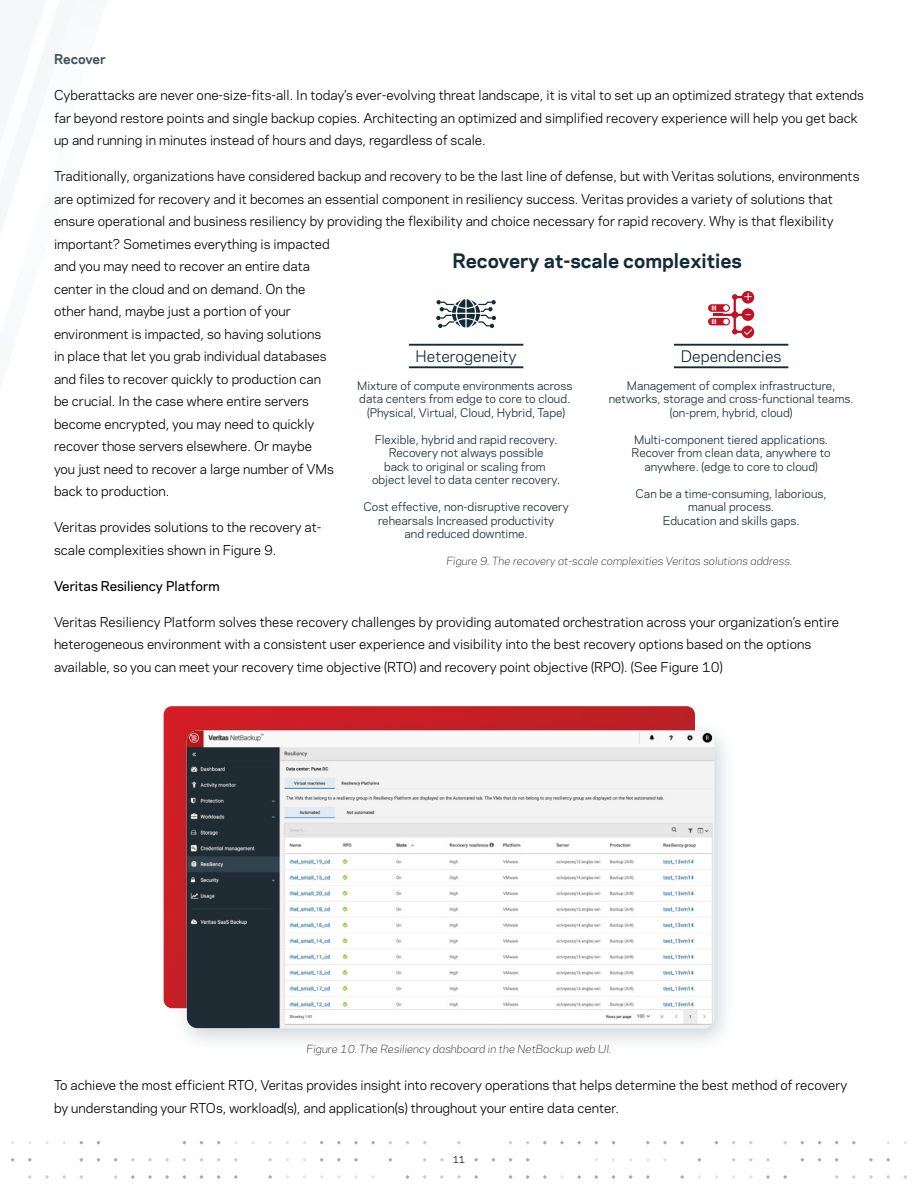
<style>
.page{position:relative;width:918px;height:1188px;background:#fff}
.page>*{position:absolute;margin:0;border:0;box-sizing:border-box;transform-origin:0 0}
.t1{font:700 18.75px "Polaris";color:#132b34}
.t2{font:15px "Polaris";color:#132b34}
.t3{font:13.65px/18px "Polaris";color:#fff}
.Body_Copy{font:12.75px/22.5px "Polaris";color:#000}
.Paragraph_Subtitle{font:500 12.75px "Polaris";color:#000}
.Paragraph_Subtitle-2{font:700 12.75px "Polaris";letter-spacing:-.01em;color:#425563}
.t4{font:11.25px/13.5px "Polaris";color:#132b34;text-align:center}
.t5{font:italic 300 10.5px "Polaris";color:#000}
.t6{font:9px "Polaris";color:#000}
</style>
<div class="page">
<svg style="left:783px;top:1175px;width:4px;height:4px"></svg>
<svg style="left:766px;top:1158px;width:4px;height:4px"></svg>
<svg style="left:766px;top:1175px;width:4px;height:4px"></svg>
<svg style="left:749px;top:1158px;width:4px;height:4px"></svg>
<svg style="left:714px;top:1141px;width:5px;height:4px"></svg>
<svg style="left:697px;top:1158px;width:4px;height:4px"></svg>
<svg style="left:680px;top:1141px;width:4px;height:4px"></svg>
<svg style="left:680px;top:1175px;width:4px;height:4px"></svg>
<svg style="left:663px;top:1141px;width:4px;height:4px"></svg>
<svg style="left:646px;top:1141px;width:4px;height:4px"></svg>
<svg style="left:646px;top:1175px;width:4px;height:4px"></svg>
<svg style="left:629px;top:1175px;width:4px;height:4px"></svg>
<svg style="left:611px;top:1141px;width:5px;height:4px"></svg>
<svg style="left:611px;top:1175px;width:5px;height:4px"></svg>
<svg style="left:594px;top:1175px;width:4px;height:4px"></svg>
<svg style="left:577px;top:1141px;width:4px;height:4px"></svg>
<svg style="left:577px;top:1175px;width:4px;height:4px"></svg>
<svg style="left:560px;top:1141px;width:4px;height:4px"></svg>
<svg style="left:560px;top:1175px;width:4px;height:4px"></svg>
<svg style="left:543px;top:1141px;width:4px;height:4px"></svg>
<svg style="left:543px;top:1175px;width:4px;height:4px"></svg>
<svg style="left:526px;top:1158px;width:4px;height:4px"></svg>
<svg style="left:526px;top:1175px;width:4px;height:4px"></svg>
<svg style="left:508px;top:1141px;width:5px;height:4px"></svg>
<svg style="left:508px;top:1158px;width:5px;height:4px"></svg>
<svg style="left:508px;top:1175px;width:5px;height:4px"></svg>
<svg style="left:491px;top:1158px;width:4px;height:4px"></svg>
<svg style="left:474px;top:1158px;width:4px;height:4px"></svg>
<svg style="left:474px;top:1175px;width:4px;height:4px"></svg>
<svg style="left:457px;top:1141px;width:4px;height:4px"></svg>
<svg style="left:457px;top:1175px;width:4px;height:4px"></svg>
<svg style="left:440px;top:1158px;width:4px;height:4px"></svg>
<svg style="left:440px;top:1175px;width:4px;height:4px"></svg>
<svg style="left:423px;top:1175px;width:4px;height:4px"></svg>
<svg style="left:405px;top:1141px;width:5px;height:4px"></svg>
<svg style="left:405px;top:1175px;width:5px;height:4px"></svg>
<svg style="left:388px;top:1158px;width:4px;height:4px"></svg>
<svg style="left:371px;top:1141px;width:4px;height:4px"></svg>
<svg style="left:354px;top:1141px;width:4px;height:4px"></svg>
<svg style="left:354px;top:1158px;width:4px;height:4px"></svg>
<svg style="left:354px;top:1175px;width:4px;height:4px"></svg>
<svg style="left:337px;top:1141px;width:4px;height:4px"></svg>
<svg style="left:337px;top:1158px;width:4px;height:4px"></svg>
<svg style="left:320px;top:1158px;width:4px;height:4px"></svg>
<svg style="left:268px;top:1158px;width:4px;height:4px"></svg>
<svg style="left:268px;top:1175px;width:4px;height:4px"></svg>
<svg style="left:234px;top:1158px;width:4px;height:4px"></svg>
<svg style="left:234px;top:1175px;width:4px;height:4px"></svg>
<svg style="left:217px;top:1175px;width:4px;height:4px"></svg>
<svg style="left:199px;top:1141px;width:5px;height:4px"></svg>
<svg style="left:199px;top:1158px;width:5px;height:4px"></svg>
<svg style="left:199px;top:1175px;width:5px;height:4px"></svg>
<svg style="left:182px;top:1175px;width:4px;height:4px"></svg>
<svg style="left:165px;top:1158px;width:4px;height:4px"></svg>
<svg style="left:165px;top:1175px;width:4px;height:4px"></svg>
<svg style="left:148px;top:1158px;width:4px;height:4px"></svg>
<svg style="left:148px;top:1175px;width:4px;height:4px"></svg>
<svg style="left:131px;top:1158px;width:4px;height:4px"></svg>
<svg style="left:131px;top:1175px;width:4px;height:4px"></svg>
<svg style="left:114px;top:1158px;width:4px;height:4px"></svg>
<svg style="left:114px;top:1175px;width:4px;height:4px"></svg>
<svg style="left:96px;top:1141px;width:5px;height:4px"></svg>
<svg style="left:96px;top:1158px;width:5px;height:4px"></svg>
<svg style="left:79px;top:1158px;width:4px;height:4px"></svg>
<svg style="left:79px;top:1175px;width:4px;height:4px"></svg>
<svg style="left:62px;top:1175px;width:4px;height:4px"></svg>
<svg style="left:45px;top:1175px;width:4px;height:4px"></svg>
<svg style="left:28px;top:1158px;width:4px;height:4px"></svg>
<svg style="left:28px;top:1175px;width:4px;height:4px"></svg>
<svg style="left:11px;top:1158px;width:4px;height:4px"></svg>
<svg style="left:903px;top:1175px;width:4px;height:4px"></svg>
<svg style="left:886px;top:1158px;width:4px;height:4px"></svg>
<svg style="left:886px;top:1175px;width:4px;height:4px"></svg>
<svg style="left:869px;top:1158px;width:4px;height:4px"></svg>
<svg style="left:869px;top:1175px;width:4px;height:4px"></svg>
<svg style="left:852px;top:1141px;width:4px;height:4px"></svg>
<svg style="left:852px;top:1175px;width:4px;height:4px"></svg>
<svg style="left:835px;top:1158px;width:4px;height:4px"></svg>
<svg style="left:835px;top:1175px;width:4px;height:4px"></svg>
<svg style="left:817px;top:1141px;width:5px;height:4px"></svg>
<svg style="left:817px;top:1158px;width:5px;height:4px"></svg>
<svg style="left:800px;top:1158px;width:4px;height:4px"></svg>
<hr style="left:409px;top:344px;width:114px;height:2px;background:#132b34">
<hr style="left:409px;top:366px;width:114px;height:2px;background:#132b34">
<svg style="left:436px;top:299px;width:60px;height:29px"></svg>
<hr style="left:674px;top:344px;width:114px;height:2px;background:#132b34">
<hr style="left:674px;top:366px;width:114px;height:2px;background:#132b34">
<svg style="left:708px;top:304px;width:22px;height:8px"></svg>
<svg style="left:708px;top:318px;width:22px;height:7px"></svg>
<svg style="left:742px;top:291px;width:12px;height:13px"></svg>
<div style="left:742px;top:326px;width:12px;height:12px;background:#c01125;border-radius:50%"></div>
<svg style="left:712px;top:294px;width:41px;height:42px"></svg>
<svg style="left:164px;top:706px;width:531px;height:302px;background:#c92228"></svg>
<div style="left:173px;top:719px;width:563px;height:335px;background:#425563;opacity:.25"></div>
<img style="left:187px;top:730px;width:527px;height:298px">
<p class="Paragraph_Subtitle-2" style="left:54px;top:50px;width:53px">Recover</p>
<p class="Body_Copy" style="left:54px;top:83px;width:811px">Cyberattacks are never one-size-fits-all. In today’s ever-evolving threat landscape, it is vital to set up an optimized strategy that extends far beyond restore points and single backup copies. Architecting an optimized and simplified recovery experience will help you get back up and running in minutes instead of hours and days, regardless of scale.</p>
<p class="Body_Copy" style="left:54px;top:164px;width:807px">Traditionally, organizations have considered backup and recovery to be the last line of defense, but with Veritas solutions, environments are optimized for recovery and it becomes an essential component in resiliency success. Veritas provides a variety of solutions that ensure operational and business resiliency by providing the flexibility and choice necessary for rapid recovery. Why is that flexibility important? Sometimes everything is impacted<br>and you may need to recover an entire data<br>center in the cloud and on demand. On the<br>other hand, maybe just a portion of your<br>environment is impacted, so having solutions<br>in place that let you grab individual databases<br>and files to recover quickly to production can<br>be crucial. In the case where entire servers<br>become encrypted, you may need to quickly<br>recover those servers elsewhere. Or maybe<br>you just need to recover a large number of VMs<br>back to production.</p>
<p class="Body_Copy" style="left:54px;top:515px;width:269px">Veritas provides solutions to the recovery at&shy;scale complexities shown in Figure 9.</p>
<p class="Paragraph_Subtitle" style="left:54px;top:576px;width:167px">Veritas Resiliency Platform</p>
<p class="Body_Copy" style="left:54px;top:610px;width:787px">Veritas Resiliency Platform solves these recovery challenges by providing automated orchestration across your organization’s entire heterogeneous environment with a consistent user experience and visibility into the best recovery options based on the options available, so you can meet your recovery time objective (RTO) and recovery point objective (RPO). (See Figure 10)</p>
<p class="t1" style="left:452px;top:247px;width:291px">Recovery at-scale complexities</p>
<p class="t3" style="left:743px;top:287px;width:11px">+ –</p>
<p class="t2" style="left:681px;top:345px;width:102px">Dependencies</p>
<p class="t2" style="left:416px;top:345px;width:102px">Heterogeneity</p>
<p class="t4" style="left:357px;top:378px;width:217px">Mixture of compute environments across data centers from edge to core to cloud. (Physical, Virtual, Cloud, Hybrid, Tape)</p>
<p class="t4" style="left:372px;top:432px;width:190px">Flexible, hybrid and rapid recovery.<br>Recovery not always possible<br>back to original or scaling from object level to data center recovery.</p>
<p class="t4" style="left:363px;top:500px;width:207px">Cost effective, non-disruptive recovery rehearsals Increased productivity<br>and reduced downtime.</p>
<p class="t4" style="left:609px;top:378px;width:246px">Management of complex infrastructure, networks, storage and cross-functional teams. (on-prem, hybrid, cloud)</p>
<p class="t4" style="left:632px;top:432px;width:200px">Multi-component tiered applications.<br>Recover from clean data, anywhere to anywhere. (edge to core to cloud)</p>
<p class="t4" style="left:636px;top:486px;width:193px">Can be a time-consuming, laborious, manual process.<br>Education and skills gaps.</p>
<p class="t5" style="left:446px;top:553px;width:347px">Figure 9. The recovery at-scale complexities Veritas solutions address.</p>
<p class="t5" style="left:307px;top:1041px;width:306px">Figure 10. The Resiliency dashboard in the NetBackup web UI.</p>
<p class="Body_Copy" style="left:54px;top:1073px;width:795px">To achieve the most efficient RTO, Veritas provides insight into recovery operations that helps determine the best method of recovery by understanding your RTOs, workload(s), and application(s) throughout your entire data center.</p>
<p class="t6" style="left:453px;top:1153px;width:14px">11</p>
</div>
